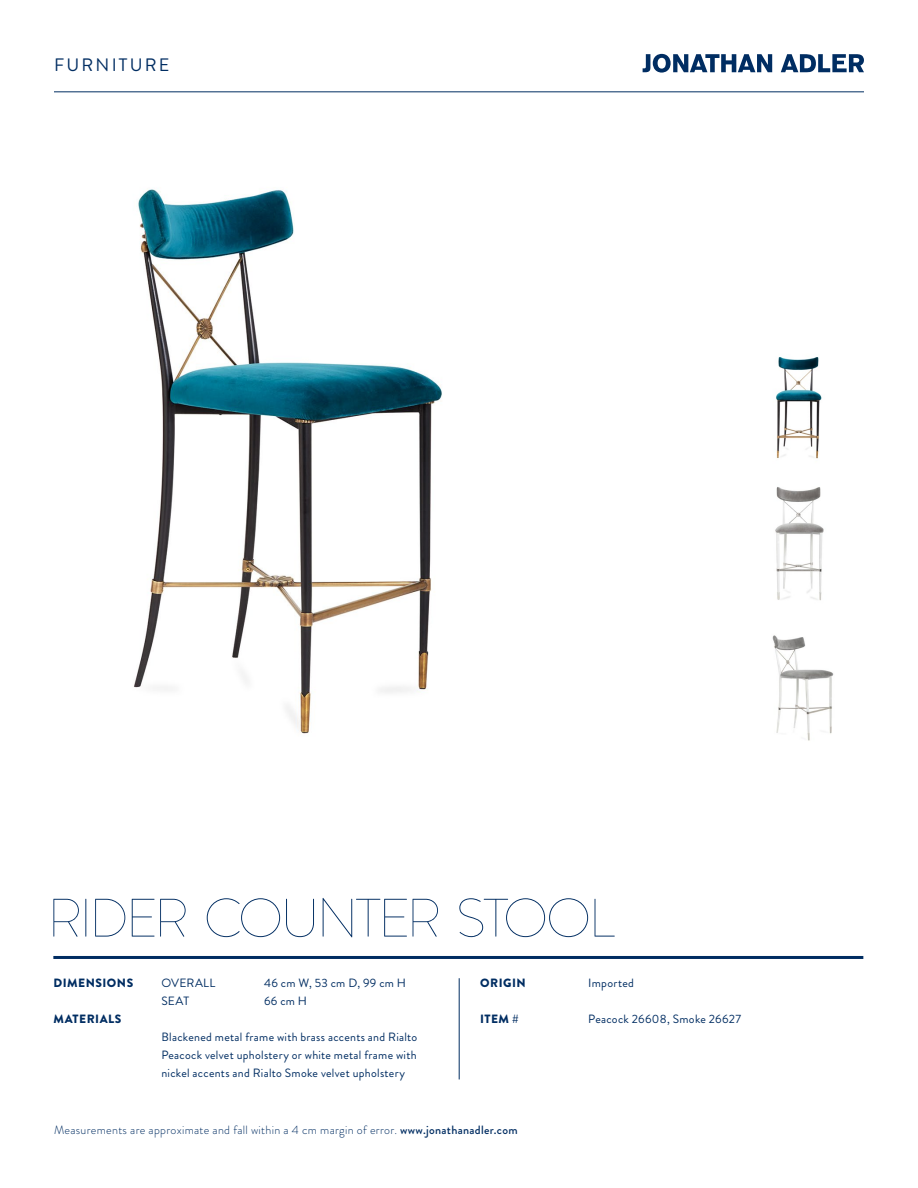
<style>
.page{position:relative;width:918px;height:1188px;background:#fff}
.page>*{position:absolute;margin:0;border:0;box-sizing:border-box;transform-origin:0 0}
.Price_-_Large{font:100 54px "Brandon Grotesque";letter-spacing:-.055em;color:#002d62}
.t1{font:18px "Brandon Grotesque";letter-spacing:.12em;color:#002d62}
.t2{font:12px/18px "Brandon Grotesque";letter-spacing:.025em;color:#002d62;text-align:justify}
.t3{font:300 12px "Brandon Grotesque";letter-spacing:.025em;color:#002d62}
.t4{font:900 12px "Brandon Grotesque";letter-spacing:.04em;color:#002d62}
.s1{font-weight:500}
</style>
<div class="page">
<svg style="left:643px;top:54px;width:129px;height:19px"></svg>
<svg style="left:781px;top:54px;width:83px;height:18px"></svg>
<hr style="left:54px;top:92px;width:810px;height:1px;background:#002d62">
<img style="left:134px;top:189px;width:308px;height:545px">
<hr style="left:53px;top:956px;width:810px;height:3px;background:#002d62">
<hr style="left:459px;top:978px;width:1px;height:101px;background:#002d62">
<img style="left:772px;top:635px;width:62px;height:106px">
<img style="left:775px;top:487px;width:49px;height:114px">
<img style="left:775px;top:357px;width:47px;height:102px">
<p class="t1" style="left:54px;top:53px;width:117px">FURNITURE</p>
<p class="Price_-_Large" style="left:47px;top:881px;width:569px">RIDER COUNTER STOOL</p>
<p class="t4" style="left:53px;top:974px;width:81px">DIMENSIONS</p>
<p class="t4" style="left:53px;top:1010px;width:70px">MATERIALS</p>
<p class="t2" style="left:161px;top:974px;width:56px">OVERALL</p>
<p class="t2" style="left:161px;top:992px;width:29px">SEAT</p>
<p class="t2" style="left:161px;top:1028px;width:257px">Blackened metal frame with brass accents and Rialto Peacock velvet upholstery or white metal frame with nickel accents and Rialto Smoke velvet upholstery</p>
<p class="t2" style="left:264px;top:974px;width:144px">46 cm W, 53 cm D, 99 cm H</p>
<p class="t2" style="left:264px;top:992px;width:45px">66 cm H</p>
<p class="t4" style="left:480px;top:974px;width:47px">ORIGIN</p>
<p class="t4" style="left:480px;top:1010px;width:40px">ITEM #</p>
<p class="t3" style="left:54px;top:1122px;width:465px">Measurements are approximate and fall within a 4 cm margin of error. <span class="s1">www.jonathanadler.com</span></p>
<p class="t2" style="left:588px;top:974px;width:47px">Imported</p>
<p class="t2" style="left:588px;top:1010px;width:154px">Peacock 26608, Smoke 26627</p>
</div>
